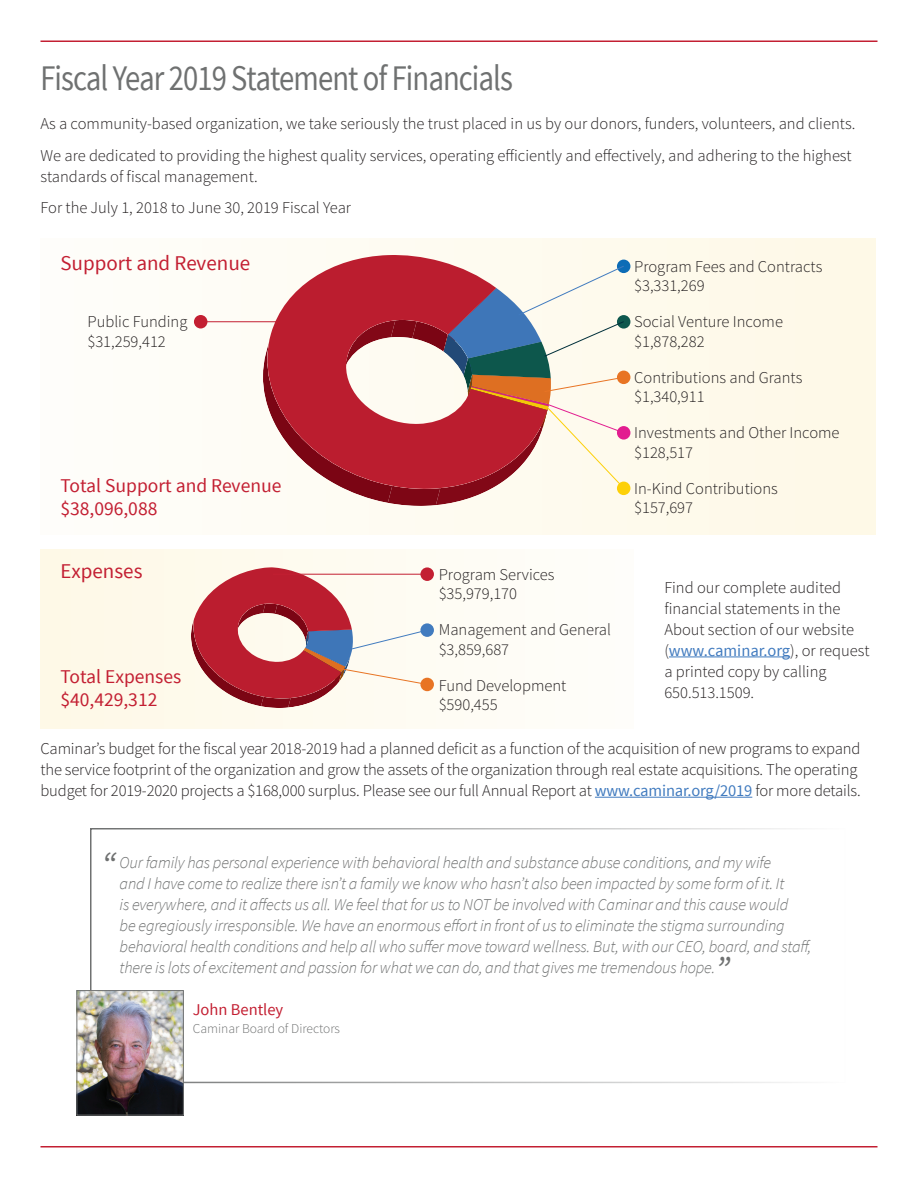
<style>
.page{position:relative;width:918px;height:1188px;background:#fff}
.page>*{position:absolute;margin:0;border:0;box-sizing:border-box;transform-origin:0 0}
.t1{font:36px "Source Sans Pro";letter-spacing:-.03em;color:#6f7171;scale:.85 1}
.t2{font:21px "Source Sans Pro";color:#c31f32}
.t3{font:19.5px/22.5px "Source Sans Pro";color:#c31f32}
.t4{font:300 16.5px/19.5px "Source Sans Pro";color:#231f20}
.t5{font:italic 300 16.5px/21px "Source Sans Pro";letter-spacing:-.01em;color:#6f7171}
.t6{font:16.5px "Source Sans Pro";color:#c31f32}
.t7{font:300 13.5px "Source Sans Pro";color:#6f7171}
.s1{font-weight:400;color:#417bbf}
.s2{font-weight:400;font-size:36px}
</style>
<div class="page">
<hr style="left:40px;top:40px;width:838px;height:2px;background:#c31f32">
<hr style="left:40px;top:1146px;width:838px;height:2px;background:#c31f32">
<div style="left:40px;top:238px;width:836px;height:297px;background:#fefaee"></div>
<div style="left:40px;top:549px;width:594px;height:180px;background:#fefcf3"></div>
<hr style="left:669px;top:657px;width:121px;height:1px;background:#417bbf">
<div style="left:194px;top:315px;width:13px;height:13px;background:#c31f32;border-radius:50%"></div>
<div style="left:617px;top:260px;width:13px;height:13px;background:#0d6cb6;border-radius:50%"></div>
<div style="left:617px;top:315px;width:13px;height:14px;background:#0e584e;border-radius:50%"></div>
<div style="left:617px;top:371px;width:13px;height:13px;background:#e87424;border-radius:50%"></div>
<div style="left:617px;top:426px;width:13px;height:14px;background:#e21d90;border-radius:50%"></div>
<div style="left:617px;top:482px;width:13px;height:13px;background:#fdd008;border-radius:50%"></div>
<div style="left:420px;top:567px;width:14px;height:14px;background:#c31f32;border-radius:50%"></div>
<div style="left:420px;top:623px;width:14px;height:14px;background:#417bbf;border-radius:50%"></div>
<div style="left:420px;top:678px;width:14px;height:13px;background:#e87424;border-radius:50%"></div>
<svg style="left:336px;top:255px;width:119px;height:11px"></svg>
<svg style="left:263px;top:266px;width:361px;height:240px"></svg>
<hr style="left:201px;top:321px;width:77px;height:1px;background:#c31f32">
<svg style="left:191px;top:567px;width:237px;height:141px"></svg>
<img style="left:78px;top:992px;width:104px;height:121px">
<div style="left:76px;top:990px;width:108px;height:125px;border:1px solid #6f7171"></div>
<hr style="left:595px;top:797px;width:157px;height:1px;background:#417bbf">
<h1 class="t1" style="left:40px;top:56px;width:557px">Fiscal Year 2019 Statement of Financials</h1>
<p class="t4" style="left:40px;top:108px;width:816px;line-height:31.5px">As a community-based organization, we take seriously the trust placed in us by our donors, funders, volunteers, and clients.<br>We are dedicated to providing the highest quality services, operating efficiently and effectively, and adhering to the highest</p>
<p class="t4" style="left:40px;top:161px;width:312px;line-height:31.5px">standards of fiscal management.<br>For the July 1, 2018 to June 30, 2019 Fiscal Year</p>
<p class="t2" style="left:60px;top:250px;width:191px">Support and Revenue</p>
<p class="t4" style="left:87px;top:312px;width:102px">Public Funding $31,259,412</p>
<p class="t3" style="left:60px;top:475px;width:223px">Total Support and Revenue $38,096,088</p>
<p class="t4" style="left:634px;top:257px;width:190px">Program Fees and Contracts $3,331,269</p>
<p class="t4" style="left:634px;top:312px;width:150px">Social Venture Income $1,878,282</p>
<p class="t4" style="left:634px;top:368px;width:170px">Contributions and Grants $1,340,911</p>
<p class="t4" style="left:634px;top:423px;width:207px">Investments and Other Income $128,517</p>
<p class="t4" style="left:634px;top:479px;width:145px">In-Kind Contributions $157,697</p>
<p class="t2" style="left:60px;top:558px;width:84px">Expenses</p>
<p class="t4" style="left:439px;top:565px;width:117px">Program Services $35,979,170</p>
<p class="t4" style="left:439px;top:620px;width:174px">Management and General $3,859,687</p>
<p class="t4" style="left:439px;top:676px;width:129px">Fund Development $590,455</p>
<p class="t4" style="left:664px;top:577px;width:207px;line-height:21px">Find our complete audited financial statements in the<br>About section of our website (<span class="s1">www.caminar.org</span>), or request a printed copy by calling<br>650.513.1509.</p>
<p class="t3" style="left:60px;top:666px;width:122px">Total Expenses $40,429,312</p>
<p class="t4" style="left:40px;top:738px;width:822px;line-height:21px">Caminar’s budget for the fiscal year 2018-2019 had a planned deficit as a function of the acquisition of new programs to expand the service footprint of the organization and grow the assets of the organization through real estate acquisitions. The operating budget for 2019-2020 projects a $168,000 surplus. Please see our full Annual Report at <span class="s1">www.caminar.org/2019</span> for more details.</p>
<p class="t5" style="left:120px;top:852px;width:693px;text-indent:-18px"><span class="s2">“</span> Our family has personal experience with behavioral health and substance abuse conditions, and my wife<br>and I have come to realize there isn’t a family we know who hasn’t also been impacted by some form of it. It<br>is everywhere, and it affects us all. We feel that for us to NOT be involved with Caminar and this cause would<br>be egregiously irresponsible. We have an enormous effort in front of us to eliminate the stigma surrounding behavioral health conditions and help all who suffer move toward wellness. But, with our CEO, board, and staff, there is lots of excitement and passion for what we can do, and that gives me tremendous hope.<span class="s2">”</span></p>
<p class="t6" style="left:193px;top:1000px;width:92px">John Bentley</p>
<p class="t7" style="left:193px;top:1021px;width:149px">Caminar Board of Directors</p>
</div>
